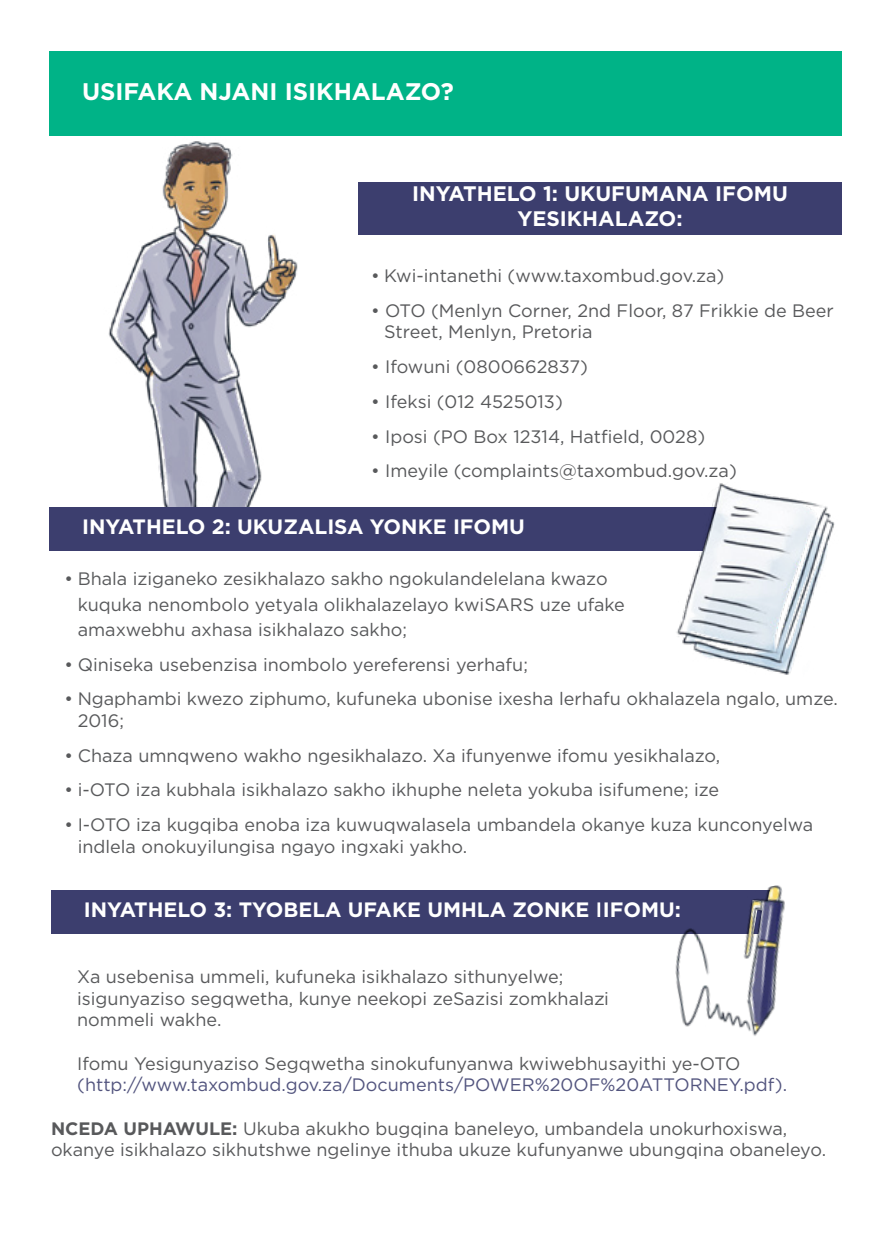
<style>
.page{position:relative;width:893px;height:1259px;background:#fff}
.page>*{position:absolute;margin:0;border:0;box-sizing:border-box;transform-origin:0 0}
.t1{font:700 24px "Gotham";color:#fff}
.t2{font:700 21px/25.2px "Gotham";color:#fff;text-align:center}
.t3{font:700 20.7px "Gotham";color:#fff}
.t4{font:18px/21.6px "Gotham";color:#58595b}
.t5{font:18px "Gotham";color:#52547e}
.s1{font-weight:700}
</style>
<div class="page">
<img style="left:108px;top:141px;width:190px;height:366px">
<div style="left:49px;top:52px;width:793px;height:84px;background:#00b387"></div>
<div style="left:358px;top:182px;width:484px;height:52px;background:#3c3e6e"></div>
<div style="left:51px;top:890px;width:728px;height:44px;background:#3c3e6e"></div>
<img style="left:675px;top:885px;width:110px;height:151px">
<div style="left:49px;top:507px;width:647px;height:44px;background:#3c3e6e"></div>
<img style="left:676px;top:483px;width:159px;height:192px">
<h1 class="t1" style="left:82px;top:76px;width:373px">USIFAKA NJANI ISIKHALAZO?</h1>
<p class="t2" style="left:412px;top:181px;width:377px">INYATHELO 1: UKUFUMANA IFOMU<br>YESIKHALAZO:</p>
<p class="t4" style="left:371px;top:264px;width:355px">• Kwi-intanethi (www.taxombud.gov.za)</p>
<p class="t4" style="left:384px;top:299px;width:451px;text-indent:-13px">• OTO (Menlyn Corner, 2nd Floor, 87 Frikkie de Beer<br>Street, Menlyn, Pretoria</p>
<p class="t4" style="left:371px;top:355px;width:218px">• Ifowuni (0800662837)</p>
<p class="t4" style="left:371px;top:390px;width:193px">• Ifeksi (012 4525013)</p>
<p class="t4" style="left:371px;top:425px;width:336px">• Iposi (PO Box 12314, Hatfield, 0028)</p>
<p class="t4" style="left:371px;top:459px;width:367px">• Imeyile (complaints@taxombud.gov.za)</p>
<p class="t3" style="left:82px;top:513px;width:444px">INYATHELO 2: UKUZALISA YONKE IFOMU</p>
<p class="t4" style="left:78px;top:565px;width:549px;line-height:25.5px;text-indent:-13px">• Bhala iziganeko zesikhalazo sakho ngokulandelelana kwazo kuquka nenombolo yetyala olikhalazelayo kwiSARS uze ufake amaxwebhu axhasa isikhalazo sakho;</p>
<p class="t4" style="left:65px;top:653px;width:465px">• Qiniseka usebenzisa inombolo yereferensi yerhafu;</p>
<p class="t4" style="left:78px;top:688px;width:762px;text-indent:-13px">• Ngaphambi kwezo ziphumo, kufuneka ubonise ixesha lerhafu okhalazela ngalo, umze.<br>2016;</p>
<p class="t4" style="left:65px;top:744px;width:657px">• Chaza umnqweno wakho ngesikhalazo. Xa ifunyenwe ifomu yesikhalazo,</p>
<p class="t4" style="left:65px;top:779px;width:656px">• i-OTO iza kubhala isikhalazo sakho ikhuphe neleta yokuba isifumene; ize</p>
<p class="t4" style="left:78px;top:813px;width:737px;text-indent:-13px">• I-OTO iza kugqiba enoba iza kuwuqwalasela umbandela okanye kuza kunconyelwa indlela onokuyilungisa ngayo ingxaki yakho.</p>
<p class="t3" style="left:84px;top:896px;width:599px">INYATHELO 3: TYOBELA UFAKE UMHLA ZONKE IIFOMU:</p>
<p class="t4" style="left:77px;top:965px;width:533px">Xa usebenisa ummeli, kufuneka isikhalazo sithunyelwe; isigunyaziso segqwetha, kunye neekopi zeSazisi zomkhalazi nommeli wakhe.</p>
<p class="t4" style="left:77px;top:1052px;width:665px">Ifomu Yesigunyaziso Segqwetha sinokufunyanwa kwiwebhusayithi ye-OTO</p>
<p class="t5" style="left:77px;top:1073px;width:711px">(http://www.taxombud.gov.za/Documents/POWER%20OF%20ATTORNEY.pdf).</p>
<p class="t4" style="left:51px;top:1117px;width:776px"><span class="s1">NCEDA UPHAWULE:</span> Ukuba akukho bugqina baneleyo, umbandela unokurhoxiswa, okanye isikhalazo sikhutshwe ngelinye ithuba ukuze kufunyanwe ubungqina obaneleyo.</p>
</div>
